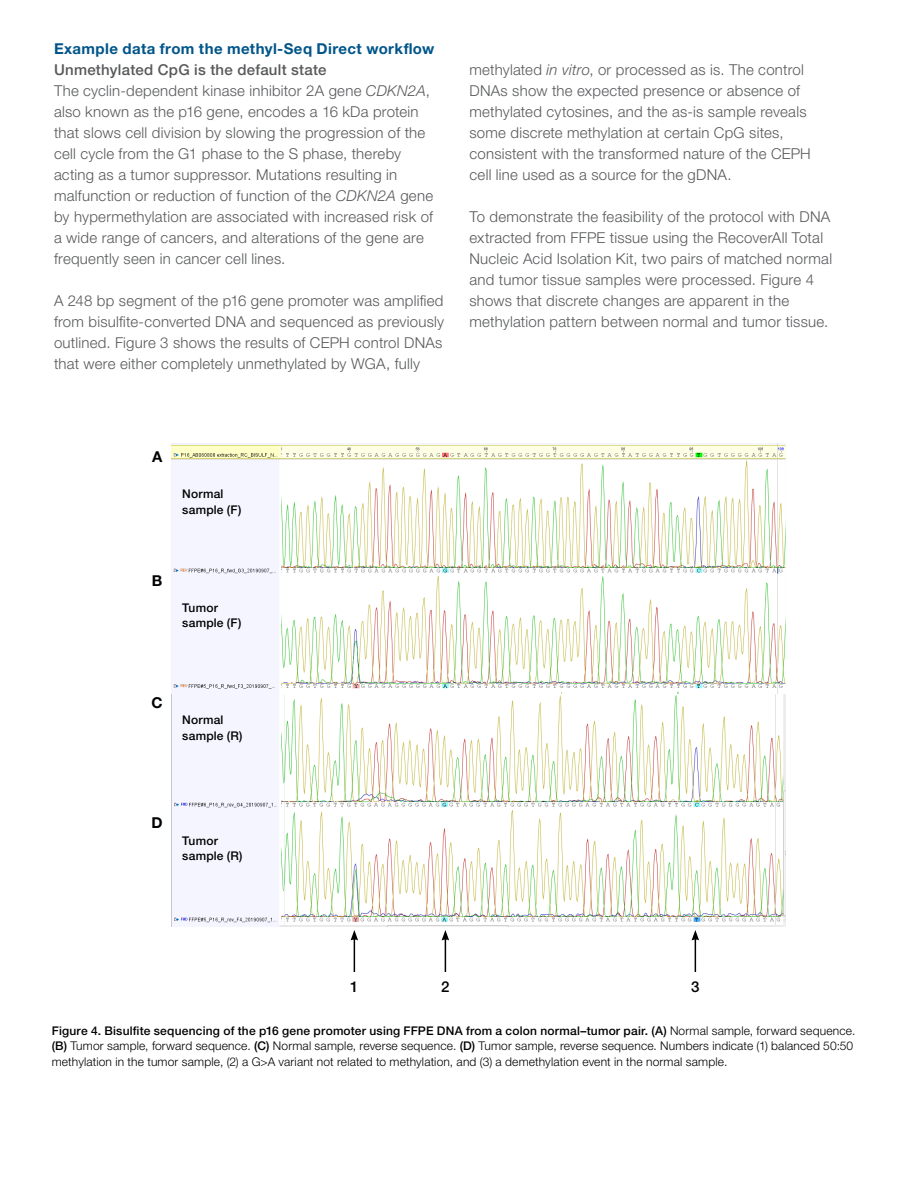
<style>
.page{position:relative;width:918px;height:1188px;background:#fff}
.page>*{position:absolute;margin:0;border:0;box-sizing:border-box;transform-origin:0 0}
.t1{font:300 15px/21px "Helvetica Neue LTW1 G";letter-spacing:.015em;color:#58595b}
.t2{font:700 15px "Helvetica Neue LTW1 G";letter-spacing:.025em;color:#00558a}
.t3{font:700 15px "Helvetica Neue LTW1 G";color:#000}
.t4{font:500 15px "Helvetica Neue LTW1 G";color:#000}
.t5{font:300 12px/15.8px "Helvetica Neue LTW1 G";letter-spacing:.015em;color:#000}
.t6{font:500 12px/15.8px "Helvetica Neue LTW1 G";letter-spacing:.02em;color:#000}
.s1{font-weight:500}
.s2{font-style:italic}
</style>
<div class="page">
<img style="left:171px;top:444px;width:614px;height:482px">
<hr style="left:354px;top:938px;width:1px;height:34px;background:#000">
<svg style="left:351px;top:930px;width:7px;height:11px"></svg>
<hr style="left:445px;top:938px;width:1px;height:34px;background:#000">
<svg style="left:442px;top:930px;width:7px;height:11px"></svg>
<hr style="left:695px;top:938px;width:1px;height:34px;background:#000">
<svg style="left:692px;top:930px;width:7px;height:11px"></svg>
<p class="t2" style="left:54px;top:39px;width:382px">Example data from the methyl-Seq Direct workflow</p>
<p class="t1" style="left:54px;top:59px;width:381px"><span class="s1">Unmethylated CpG is the default state<br></span>The cyclin-dependent kinase inhibitor 2A gene <span class="s2">CDKN2A</span>, also known as the p16 gene, encodes a 16 kDa protein that slows cell division by slowing the progression of the cell cycle from the G1 phase to the S phase, thereby acting as a tumor suppressor. Mutations resulting in malfunction or reduction of function of the <span class="s2">CDKN2A</span> gene by hypermethylation are associated with increased risk of a wide range of cancers, and alterations of the gene are frequently seen in cancer cell lines.</p>
<p class="t1" style="left:54px;top:290px;width:392px;text-align:justify">A 248 bp segment of the p16 gene promoter was amplified from bisulfite-converted DNA and sequenced as previously outlined. Figure 3 shows the results of CEPH control DNAs that were either completely unmethylated by WGA, fully</p>
<p class="t1" style="left:470px;top:59px;width:343px">methylated <span class="s2">in vitro</span>, or processed as is. The control DNAs show the expected presence or absence of methylated cytosines, and the as-is sample reveals some discrete methylation at certain CpG sites, consistent with the transformed nature of the CEPH cell line used as a source for the gDNA.</p>
<p class="t1" style="left:470px;top:206px;width:364px">To demonstrate the feasibility of the protocol with DNA extracted from FFPE tissue using the RecoverAll Total Nucleic Acid Isolation Kit, two pairs of matched normal and tumor tissue samples were processed. Figure 4 shows that discrete changes are apparent in the methylation pattern between normal and tumor tissue.</p>
<p class="t3" style="left:152px;top:448px;width:12px">A</p>
<p class="t6" style="left:182px;top:486px;width:61px">Normal sample (F)</p>
<p class="t3" style="left:152px;top:571px;width:12px">B</p>
<p class="t6" style="left:182px;top:600px;width:61px">Tumor sample (F)</p>
<p class="t3" style="left:151px;top:693px;width:13px">C</p>
<p class="t6" style="left:182px;top:712px;width:62px">Normal sample (R)</p>
<p class="t3" style="left:151px;top:814px;width:13px">D</p>
<p class="t6" style="left:182px;top:833px;width:62px">Tumor sample (R)</p>
<p class="t4" style="left:350px;top:978px;width:10px">1</p>
<p class="t4" style="left:441px;top:978px;width:10px">2</p>
<p class="t4" style="left:691px;top:978px;width:10px">3</p>
<p class="t5" style="left:52px;top:1022px;width:805px"><span class="s1">Figure 4. Bisulfite sequencing of the p16 gene promoter using FFPE DNA from a colon normal–tumor pair. (A)</span> Normal sample, forward sequence. <span class="s1">(B)</span> Tumor sample, forward sequence. <span class="s1">(C)</span> Normal sample, reverse sequence. <span class="s1">(D)</span> Tumor sample, reverse sequence. Numbers indicate (1) balanced 50:50 methylation in the tumor sample, (2) a G&gt;A variant not related to methylation, and (3) a demethylation event in the normal sample.</p>
</div>
